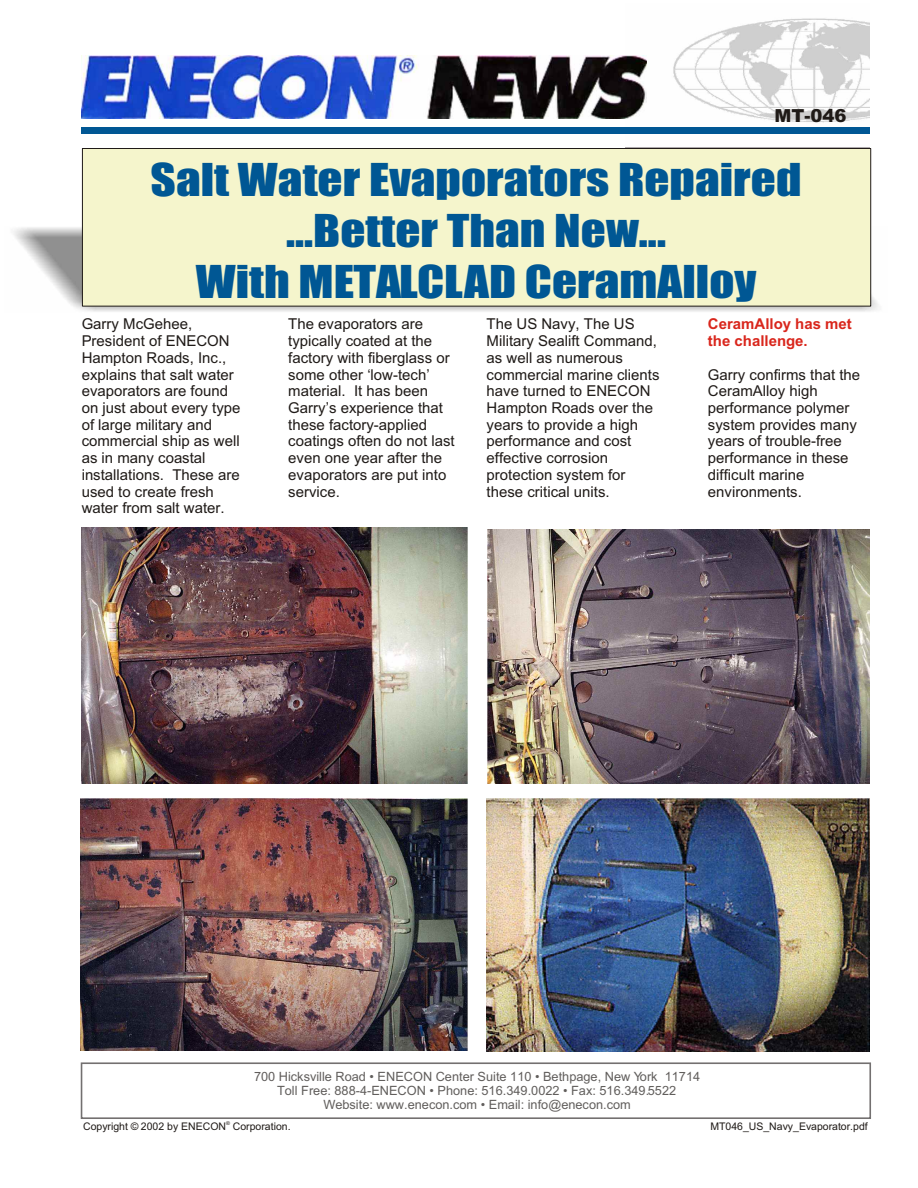
<style>
.page{position:relative;width:918px;height:1188px;background:#fff}
.page>*{position:absolute;margin:0;border:0;box-sizing:border-box;transform-origin:0 0}
.t1{font:41.85px/51px "Impact";color:#005794;text-align:center;scale:1.17 1}
.t2{font:900 18px "Arial";color:#1f1a17}
.t3{font:15px/16.6px "Arial";color:#1f1a17}
.t4{font:700 15px/16.6px "Arial";color:#d9261c}
.t5{font:12.75px/14.2px "Arial";color:#615e5c;text-align:center}
.t6{font:10.5px "Arial";color:#1f1a17}
.t7{font:5.25px "Arial";color:#1f1a17}
</style>
<div class="page">
<div style="left:81px;top:1062px;width:790px;height:57px;border:2px solid #737070"></div>
<img style="left:82px;top:528px;width:385px;height:256px">
<img style="left:487px;top:798px;width:382px;height:254px">
<img style="left:487px;top:530px;width:383px;height:254px">
<img style="left:81px;top:799px;width:386px;height:252px">
<img style="left:13px;top:226px;width:865px;height:86px">
<div style="left:82px;top:148px;width:789px;height:159px;background:#f5f5cc;border:1px solid #1f1a17"></div>
<img style="left:625px;top:18px;width:245px;height:130px">
<div style="left:82px;top:127px;width:788px;height:7px;background:#005794"></div>
<img style="left:82px;top:56px;width:564px;height:63px">
<p class="t2" style="left:775px;top:109px;width:73px">MT-046</p>
<h1 class="t1" style="left:151px;top:156px;width:558px">Salt Water Evaporators Repaired ...Better Than New...<br>With METALCLAD CeramAlloy</h1>
<p class="t3" style="left:82px;top:317px;width:160px">Garry McGehee,<br>President of ENECON<br>Hampton Roads, Inc., explains that salt water evaporators are found on just about every type of large military and commercial ship as well as in many coastal installations. These are used to create fresh water from salt water.</p>
<p class="t3" style="left:288px;top:317px;width:168px">The evaporators are typically coated at the factory with fiberglass or some other ‘low-tech’ material. It has been<br>Garry’s experience that these factory-applied coatings often do not last even one year after the evaporators are put into service.</p>
<p class="t3" style="left:487px;top:317px;width:174px">The US Navy, The US<br>Military Sealift Command, as well as numerous commercial marine clients have turned to ENECON<br>Hampton Roads over the years to provide a high performance and cost effective corrosion protection system for these critical units.</p>
<p class="t4" style="left:708px;top:317px;width:145px">CeramAlloy has met the challenge.</p>
<p class="t3" style="left:708px;top:367px;width:154px">Garry confirms that the<br>CeramAlloy high performance polymer system provides many years of trouble-free performance in these difficult marine environments.</p>
<p class="t5" style="left:254px;top:1070px;width:448px">700 Hicksville Road • ENECON Center Suite 110 • Bethpage, New York 11714<br>Toll Free: 888-4-ENECON • Phone: 516.349.0022 • Fax: 516.349.5522<br>Website: www.enecon.com • Email: info@enecon.com</p>
<p class="t7" style="left:226px;top:1121px;width:5px">®</p>
<p class="t6" style="left:710px;top:1122px;width:159px">MT046_US_Navy_Evaporator.pdf</p>
<p class="t6" style="left:83px;top:1122px;width:209px">Copyright © 2002 by ENECON Corporation.</p>
</div>
